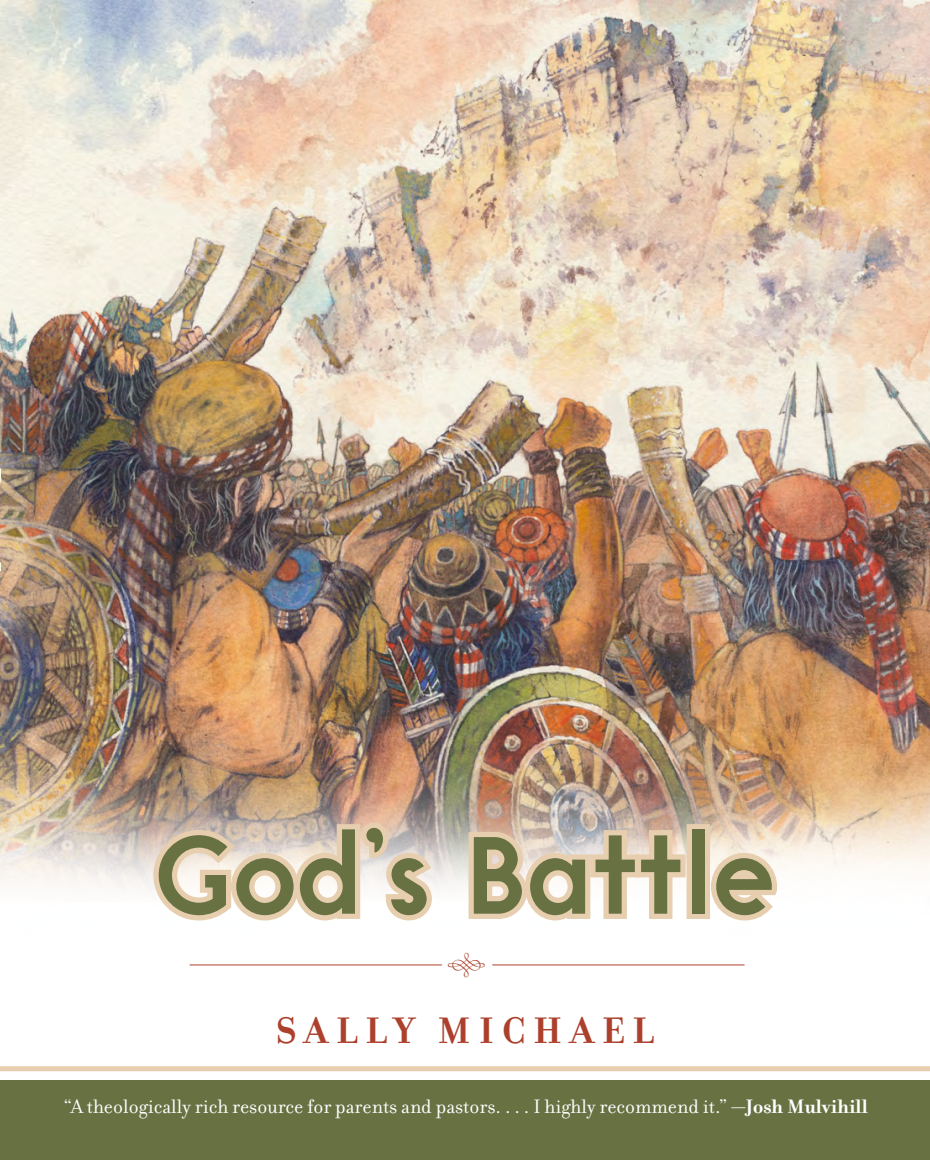
<style>
.page{position:relative;width:930px;height:1160px;background:#fff}
.page>*{position:absolute;margin:0;border:0;box-sizing:border-box;transform-origin:0 0}
.t1{font:700 115.5px "Toronto Subway";color:#677142}
.t2{font:700 39.73px "Filosofia";letter-spacing:.2em;color:#ac402c}
.t3{font:26.95px "Calligraphia Latina";color:#ac402c}
.t4{font:21px "Filosofia";color:#fff}
.s1{font-weight:700}
</style>
<div class="page">
<img style="left:0;top:0;width:929px;height:966px">
<svg style="left:148px;top:817px;width:290px;height:109px"></svg>
<svg style="left:463px;top:825px;width:227px;height:101px"></svg>
<div style="left:686px;top:824px;width:23px;height:95px;border:10px solid #e6ceae"></div>
<svg style="left:705px;top:848px;width:77px;height:78px"></svg>
<hr style="left:190px;top:964px;width:252px;height:1px;background:#ac402c">
<hr style="left:492px;top:964px;width:252px;height:1px;background:#ac402c">
<div style="left:0;top:1066px;width:929px;height:5px;background:#e6ceae"></div>
<div style="left:0;top:1080px;width:929px;height:80px;background:#677142"></div>
<svg style="left:0;top:417px;width:2px;height:31px"></svg>
<svg style="left:0;top:454px;width:4px;height:33px"></svg>
<svg style="left:0;top:501px;width:2px;height:24px"></svg>
<svg style="left:0;top:534px;width:2px;height:37px"></svg>
<p class="t1" style="left:155px;top:802px;width:621px">God’s Battle</p>
<p class="t3" style="left:447px;top:949px;width:39px">k</p>
<p class="t2" style="left:276px;top:1006px;width:379px">SALLY MICHAEL</p>
<p class="t4" style="left:63px;top:1095px;width:805px">“A theologically rich resource for parents and pastors. . . . I highly recommend it.” <span class="s1">—Josh Mulvihill</span></p>
</div>
